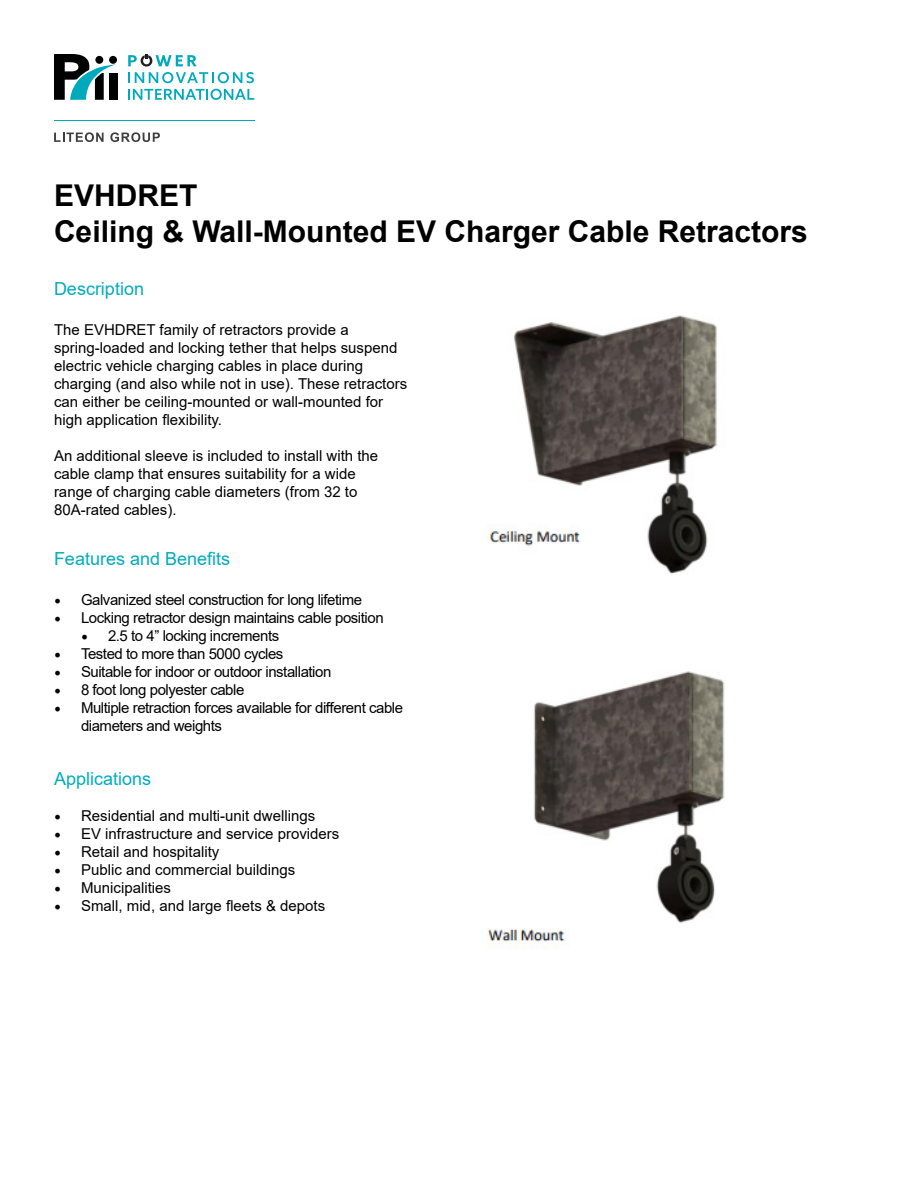
<style>
.page{position:relative;width:918px;height:1188px;background:#fff}
.page>*{position:absolute;margin:0;border:0;box-sizing:border-box;transform-origin:0 0}
.t1{font:700 30px "Arial";color:#000}
.t2{font:18px "Arial";color:#00adbc}
.t3{font:15px/18px "Arial";color:#000}
.t4{font:15px/18px "Arial";letter-spacing:-.03em;color:#000}
.s1{font-family:"Minion Pro";font-size:18px}
</style>
<div class="page">
<hr style="left:54px;top:120px;width:200px;height:1px;background:#00aabc">
<svg style="left:54px;top:132px;width:50px;height:10px"></svg>
<svg style="left:110px;top:132px;width:50px;height:10px"></svg>
<div style="left:109px;top:73px;width:8px;height:27px;background:#010101"></div>
<svg style="left:54px;top:54px;width:62px;height:46px"></svg>
<svg style="left:128px;top:89px;width:126px;height:11px"></svg>
<svg style="left:128px;top:54px;width:126px;height:29px"></svg>
<img style="left:487px;top:315px;width:238px;height:634px">
<p class="t1" style="left:54px;top:175px;width:145px">EVHDRET</p>
<p class="t1" style="left:54px;top:211px;width:755px">Ceiling &amp; Wall-Mounted EV Charger Cable Retractors</p>
<p class="t2" style="left:54px;top:276px;width:92px">Description</p>
<p class="t3" style="left:54px;top:320px;width:355px">The EVHDRET family of retractors provide a spring-loaded and locking tether that helps suspend electric vehicle charging cables in place during charging (and also while not in use). These retractors can either be ceiling-mounted or wall-mounted for high application flexibility.</p>
<p class="t3" style="left:54px;top:446px;width:326px">An additional sleeve is included to install with the cable clamp that ensures suitability for a wide</p>
<p class="t3" style="left:54px;top:482px;width:305px">range of charging cable diameters (from 32 to<br>80A-rated cables).</p>
<p class="t2" style="left:54px;top:546px;width:178px">Features and Benefits</p>
<p class="t4" style="left:54px;top:590px;width:310px"><span class="s1">•</span> Galvanized steel construction for long lifetime</p>
<p class="t4" style="left:54px;top:608px;width:331px"><span class="s1">•</span> Locking retractor design maintains cable position</p>
<p class="t4" style="left:81px;top:626px;width:200px"><span class="s1">•</span> 2.5 to 4” locking increments</p>
<p class="t4" style="left:54px;top:644px;width:231px"><span class="s1">•</span> Tested to more than 5000 cycles</p>
<p class="t4" style="left:54px;top:662px;width:279px"><span class="s1">•</span> Suitable for indoor or outdoor installation</p>
<p class="t4" style="left:54px;top:680px;width:192px"><span class="s1">•</span> 8 foot long polyester cable</p>
<p class="t4" style="left:81px;top:698px;width:324px;text-indent:-27px"><span class="s1">•</span> Multiple retraction forces available for different cable diameters and weights</p>
<p class="t2" style="left:54px;top:766px;width:99px">Applications</p>
<p class="t3" style="left:54px;top:806px;width:263px"><span class="s1">•</span> Residential and multi-unit dwellings</p>
<p class="t3" style="left:54px;top:824px;width:287px"><span class="s1">•</span> EV infrastructure and service providers</p>
<p class="t3" style="left:54px;top:842px;width:167px"><span class="s1">•</span> Retail and hospitality</p>
<p class="t3" style="left:54px;top:860px;width:243px"><span class="s1">•</span> Public and commercial buildings</p>
<p class="t3" style="left:54px;top:878px;width:119px"><span class="s1">•</span> Municipalities</p>
<p class="t3" style="left:54px;top:896px;width:273px"><span class="s1">•</span> Small, mid, and large fleets &amp; depots</p>
</div>
